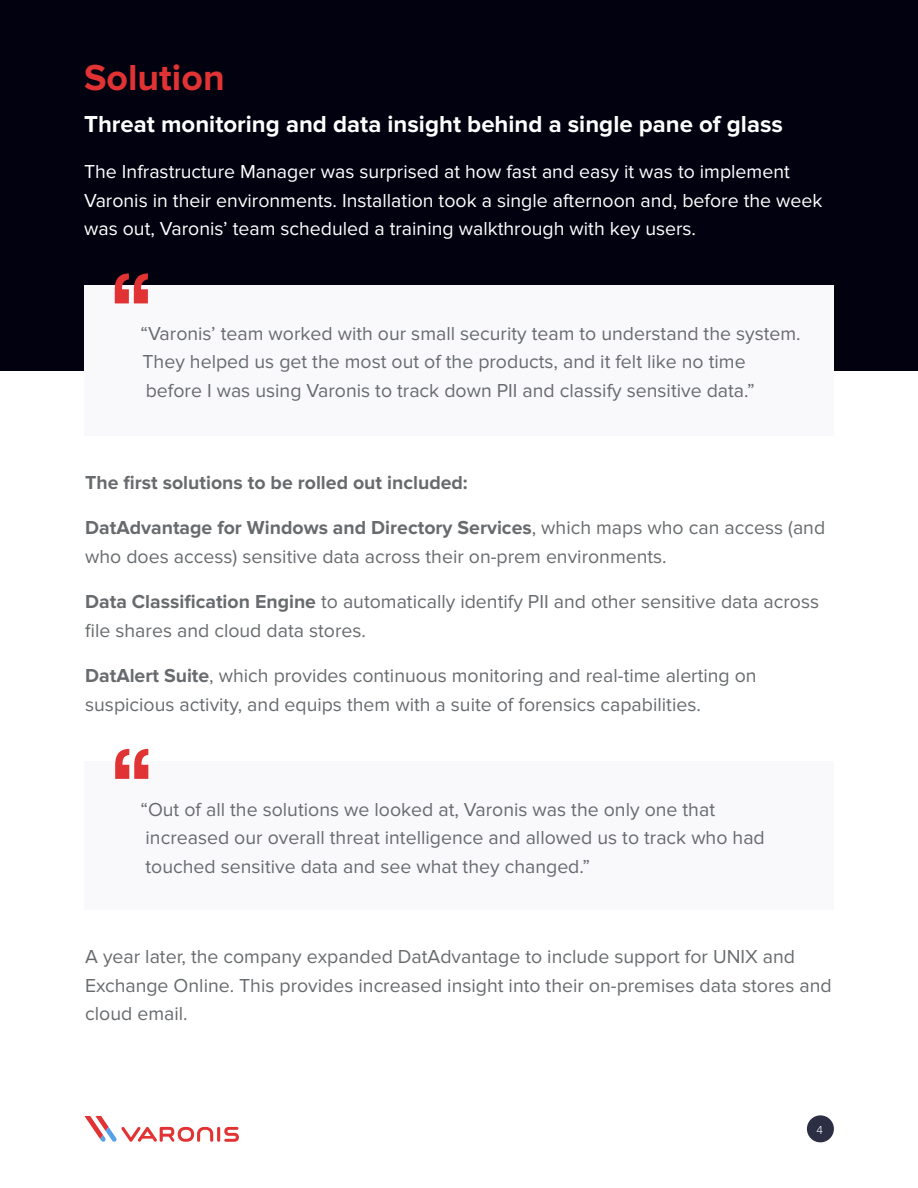
<style>
.page{position:relative;width:918px;height:1188px;background:#fff}
.page>*{position:absolute;margin:0;border:0;box-sizing:border-box;transform-origin:0 0}
.t1{font:700 37.5px "Proxima Nova";color:#e13334}
.t2{font:700 24px "Proxima Nova";color:#fff}
.t3{font:19.5px/28.5px "Proxima Nova";color:#686b6e}
.t4{font:19.5px/28.5px "Proxima Nova";color:#fff}
.t5{font:700 19.5px "Proxima Nova";color:#686b6e}
.t6{font:300 12px "Proxima Nova";color:#fff}
.s1{font-weight:700}
</style>
<div class="page">
<div style="left:807px;top:1115px;width:27px;height:27px;background:#2c2e43;border-radius:50%"></div>
<hr style="left:217px;top:1127px;width:3px;height:15px;background:#e13334;border-radius:2px">
<svg style="left:224px;top:1127px;width:15px;height:15px"></svg>
<svg style="left:84px;top:1116px;width:129px;height:26px"></svg>
<div style="left:84px;top:761px;width:750px;height:149px;background:#f9f9fc"></div>
<svg style="left:115px;top:749px;width:33px;height:30px"></svg>
<div style="left:0;top:0;width:918px;height:371px;background:#010110"></div>
<div style="left:84px;top:285px;width:750px;height:151px;background:#f9f9fc"></div>
<svg style="left:115px;top:273px;width:33px;height:30px"></svg>
<h1 class="t1" style="left:84px;top:56px;width:142px">Solution</h1>
<p class="t2" style="left:84px;top:110px;width:700px">Threat monitoring and data insight behind a single pane of glass</p>
<p class="t4" style="left:84px;top:158px;width:740px">The Infrastructure Manager was surprised at how fast and easy it was to implement<br>Varonis in their environments. Installation took a single afternoon and, before the week was out, Varonis’ team scheduled a training walkthrough with key users.</p>
<p class="t3" style="left:140px;top:319px;width:662px">“Varonis’ team worked with our small security team to understand the system.<br>They helped us get the most out of the products, and it felt like no time before I was using Varonis to track down PII and classify sensitive data.”</p>
<p class="t5" style="left:85px;top:471px;width:384px">The first solutions to be rolled out included:</p>
<p class="t3" style="left:85px;top:514px;width:742px"><span class="s1">DatAdvantage for Windows and Directory Services</span>, which maps who can access (and who does access) sensitive data across their on-prem environments.</p>
<p class="t3" style="left:85px;top:588px;width:736px"><span class="s1">Data Classification Engine</span> to automatically identify PII and other sensitive data across file shares and cloud data stores.</p>
<p class="t3" style="left:85px;top:662px;width:673px"><span class="s1">DatAlert Suite</span>, which provides continuous monitoring and real-time alerting on suspicious activity, and equips them with a suite of forensics capabilities.</p>
<p class="t3" style="left:140px;top:795px;width:626px">“Out of all the solutions we looked at, Varonis was the only one that increased our overall threat intelligence and allowed us to track who had touched sensitive data and see what they changed.”</p>
<p class="t3" style="left:85px;top:943px;width:748px">A year later, the company expanded DatAdvantage to include support for UNIX and<br>Exchange Online. This provides increased insight into their on-premises data stores and cloud email.</p>
<p class="t6" style="left:816px;top:1123px;width:8px">4</p>
</div>
